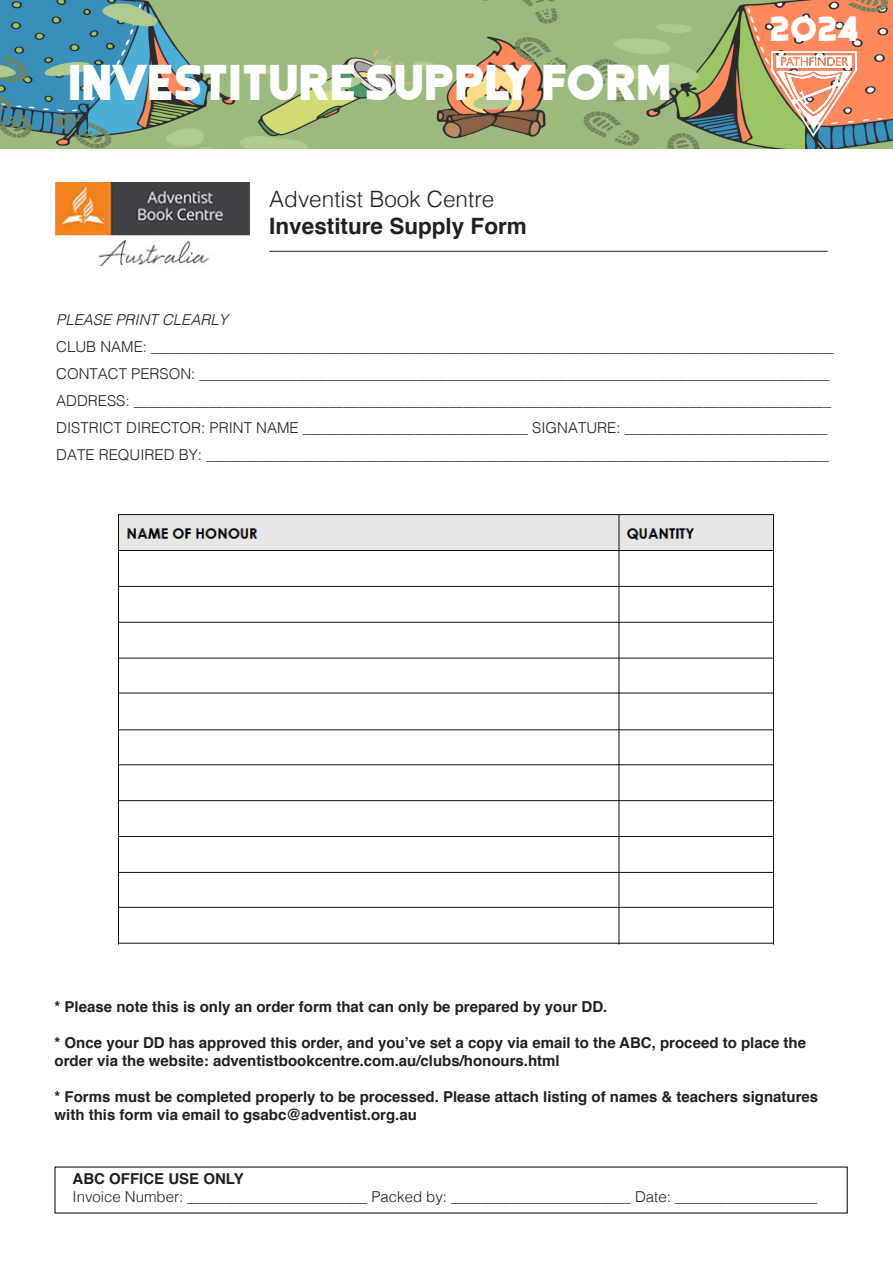
<style>
.page{position:relative;width:893px;height:1263px;background:#fff}
.page>*{position:absolute;margin:0;border:0;box-sizing:border-box;transform-origin:0 0}
.t1{font:45px "Coral Colour";color:#fff}
.t2{font:31.5px "Coral Colour";color:#fff}
.t3{font:700 22.5px "Helvetica";color:#231f20}
.t4{font:300 22.5px "Helvetica";color:#231f20}
.t5{font:300 15px/27px "Helvetica";color:#231f20}
.t6{font:700 15px/18px "Helvetica";color:#231f20}
.t7{font:italic 300 15px "Helvetica";color:#231f20}
</style>
<div class="page">
<svg style="left:0;top:0;width:893px;height:149px;background:#96a67e"></svg>
<img style="left:118px;top:514px;width:656px;height:431px">
<img style="left:54px;top:183px;width:195px;height:83px">
<hr style="left:269px;top:251px;width:559px;height:1px;background:#231f20">
<h1 class="t1" style="left:68px;top:61px;width:605px">INVESTITURE SUPPLY FORM</h1>
<h3 class="t4" style="left:269px;top:180px;width:227px">Adventist Book Centre</h3>
<h3 class="t3" style="left:269px;top:208px;width:259px">Investiture Supply Form</h3>
<h2 class="t2" style="left:770px;top:14px;width:91px">2024</h2>
<p class="t7" style="left:56px;top:306px;width:173px">PLEASE PRINT CLEARLY</p>
<p class="t5" style="left:56px;top:332px;width:779px">CLUB NAME: ___________________________________________________________________________________________ CONTACT PERSON: ____________________________________________________________________________________ ADDRESS: _____________________________________________________________________________________________ DISTRICT DIRECTOR: PRINT NAME ______________________________ SIGNATURE: ___________________________ DATE REQUIRED BY: ___________________________________________________________________________________</p>
<p class="t6" style="left:55px;top:998px;width:554px">* Please note this is only an order form that can only be prepared by your DD.</p>
<p class="t6" style="left:55px;top:1034px;width:753px">* Once your DD has approved this order, and you’ve set a copy via email to the ABC, proceed to place the order via the website: adventistbookcentre.com.au/clubs/honours.html</p>
<p class="t6" style="left:55px;top:1088px;width:765px">* Forms must be completed properly to be processed. Please attach listing of names &amp; teachers signatures with this form via email to gsabc@adventist.org.au</p>
<p class="t6" style="left:73px;top:1170px;width:173px">ABC OFFICE USE ONLY</p>
<p class="t5" style="left:73px;top:1182px;width:746px">Invoice Number: ________________________ Packed by: ________________________ Date: ___________________</p>
</div>
